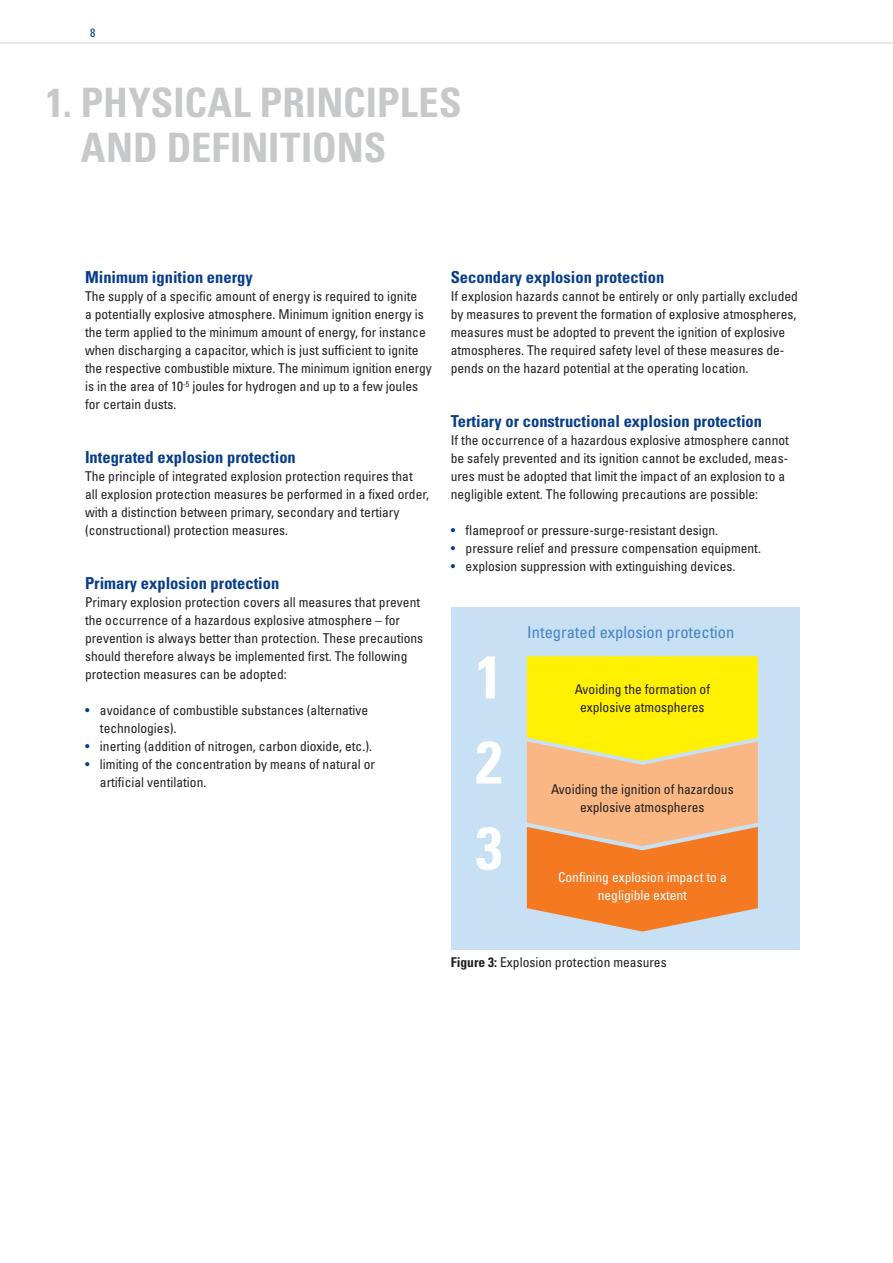
<style>
.page{position:relative;width:893px;height:1263px;background:#fff}
.page>*{position:absolute;margin:0;border:0;box-sizing:border-box;transform-origin:0 0}
.t1{font:700 condensed 60px "Univers";color:#fff}
.Headline_KLEIN_posit{font:700 condensed 40.5px/45px "Univers";letter-spacing:.005em;color:#c7c8ca}
.HL_2{font:700 condensed 16.5px "Univers";color:#083e89}
.Copy_positiv_Grundli{font:700 condensed 16.5px "Univers";color:#083e89}
.HL__Copy__positiv{font:condensed 16.5px "Univers";color:#4783c4}
.Copy_positiv_Grundli-2{font:condensed 13.5px/18px "Univers";color:#231f20}
.HL__Copy__positiv-2{font:condensed 13.5px/18px "Univers";color:#231f20;text-align:center}
.HL__Copy__positiv-3{font:condensed 13.5px/18px "Univers";color:#fff;text-align:center}
.Pagina_positiv{font:condensed 12px "Univers";color:#083e89}
.s1{color:#083e89}
.s2{font-weight:700}
</style>
<div class="page">
<hr style="left:0;top:43px;width:893px;height:1px;background:#e6e7e9">
<div style="left:451px;top:607px;width:348px;height:342px;background:#c7e0f3"></div>
<svg style="left:527px;top:656px;width:231px;height:275px;background:#f6bb41"></svg>
<p class="Pagina_positiv" style="left:90px;top:25px;width:7px">8</p>
<p class="Headline_KLEIN_posit" style="left:81px;top:80px;width:382px;text-indent:-35px">1. PHYSICAL PRINCIPLES<br>AND DEFINITIONS</p>
<p class="HL_2" style="left:85px;top:267px;width:169px">Minimum ignition energy</p>
<p class="Copy_positiv_Grundli-2" style="left:85px;top:287px;width:348px">The supply of a specific amount of energy is required to ignite<br>a potentially explosive atmosphere. Minimum ignition energy is the term applied to the minimum amount of energy, for instance when discharging a capacitor, which is just sufficient to ignite the respective combustible mixture. The minimum ignition energy is in the area of 10<sup>-5</sup> joules for hydrogen and up to a few joules for certain dusts.</p>
<p class="Copy_positiv_Grundli" style="left:85px;top:447px;width:212px">Integrated explosion protection</p>
<p class="Copy_positiv_Grundli-2" style="left:85px;top:467px;width:345px">The principle of integrated explosion protection requires that<br>all explosion protection measures be performed in a fixed order, with a distinction between primary, secondary and tertiary (constructional) protection measures.</p>
<p class="HL_2" style="left:85px;top:573px;width:196px">Primary explosion protection</p>
<p class="Copy_positiv_Grundli-2" style="left:85px;top:593px;width:340px">Primary explosion protection covers all measures that prevent the occurrence of a hazardous explosive atmosphere – for prevention is always better than protection. These precautions should therefore always be implemented first. The following protection measures can be adopted:</p>
<p class="Copy_positiv_Grundli-2" style="left:100px;top:701px;width:270px;text-indent:-15px"><span class="s1">•</span> avoidance of combustible substances (alternative technologies).</p>
<p class="Copy_positiv_Grundli-2" style="left:85px;top:737px;width:289px"><span class="s1">•</span> inerting (addition of nitrogen, carbon dioxide, etc.).</p>
<p class="Copy_positiv_Grundli-2" style="left:100px;top:755px;width:277px;text-indent:-15px"><span class="s1">•</span> limiting of the concentration by means of natural or artificial ventilation.</p>
<p class="HL_2" style="left:451px;top:267px;width:215px">Secondary explosion protection</p>
<p class="Copy_positiv_Grundli-2" style="left:451px;top:287px;width:349px">If explosion hazards cannot be entirely or only partially excluded by measures to prevent the formation of explosive atmospheres, measures must be adopted to prevent the ignition of explosive atmospheres. The required safety level of these measures de&shy;pends on the hazard potential at the operating location.</p>
<p class="HL_2" style="left:451px;top:411px;width:313px">Tertiary or constructional explosion protection</p>
<p class="Copy_positiv_Grundli-2" style="left:451px;top:431px;width:340px">If the occurrence of a hazardous explosive atmosphere cannot be safely prevented and its ignition cannot be excluded, meas&shy;ures must be adopted that limit the impact of an explosion to a negligible extent. The following precautions are possible:</p>
<p class="Copy_positiv_Grundli-2" style="left:451px;top:521px;width:269px"><span class="s1">•</span> flameproof or pressure-surge-resistant design.</p>
<p class="Copy_positiv_Grundli-2" style="left:451px;top:539px;width:312px"><span class="s1">•</span> pressure relief and pressure compensation equipment.</p>
<p class="Copy_positiv_Grundli-2" style="left:451px;top:557px;width:286px"><span class="s1">•</span> explosion suppression with extinguishing devices.</p>
<p class="t1" style="left:476px;top:640px;width:28px">1</p>
<p class="t1" style="left:476px;top:725px;width:28px">2</p>
<p class="t1" style="left:476px;top:811px;width:28px">3</p>
<p class="HL__Copy__positiv" style="left:527px;top:622px;width:209px">Integrated explosion protection</p>
<p class="HL__Copy__positiv-2" style="left:575px;top:680px;width:137px">Avoiding the formation of explosive atmospheres</p>
<p class="HL__Copy__positiv-2" style="left:551px;top:780px;width:184px">Avoiding the ignition of hazardous explosive atmospheres</p>
<p class="HL__Copy__positiv-3" style="left:558px;top:868px;width:170px">Confining explosion impact to a negligible extent</p>
<p class="Copy_positiv_Grundli-2" style="left:451px;top:953px;width:217px"><span class="s2">Figure 3:</span> Explosion protection measures</p>
</div>
